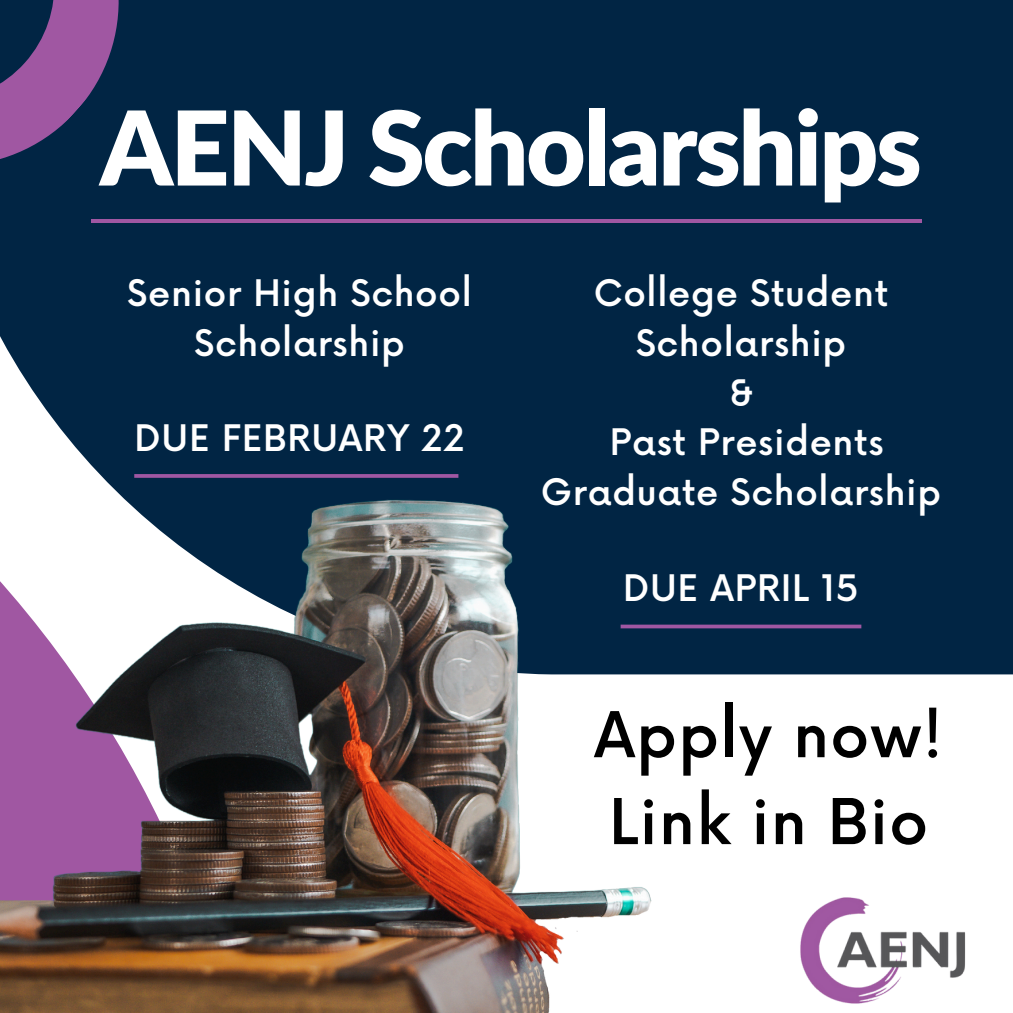
<style>
.page{position:relative;width:1013px;height:1013px;background:#fff}
.page>*{position:absolute;margin:0;border:0;box-sizing:border-box;transform-origin:0 0}
.t1{font:900 103px "Lato";letter-spacing:-.025em;color:#fff}
.t2{font:500 61.5px/86.9px "Now";letter-spacing:.02em;color:#000}
.t3{font:500 35.62px/49.8px "Now";letter-spacing:.02em;color:#fff;text-align:center}
</style>
<div class="page">
<div style="left:0;top:0;width:1012px;height:674px;background:#012544"></div>
<img style="left:0;top:392px;width:1012px;height:620px">
<img style="left:787px;top:888px;width:210px;height:124px">
<hr style="left:91px;top:219px;width:830px;height:3px;background:#a057a2">
<svg style="left:0;top:0;width:186px;height:223px"></svg>
<svg style="left:134px;top:474px;width:324px;height:4px"></svg>
<svg style="left:620px;top:624px;width:241px;height:4px"></svg>
<p class="t1" style="left:100px;top:84px;width:823px">AENJ Scholarships</p>
<h1 class="t3" style="left:127px;top:270px;width:346px">Senior High School<br>Scholarship</h1>
<p class="t3" style="left:593px;top:270px;width:296px">College Student<br>Scholarship</p>
<p class="t3" style="left:728px;top:370px;width:26px">&amp;</p>
<p class="t3" style="left:541px;top:419px;width:402px">Past Presidents<br>Graduate Scholarship</p>
<p class="t3" style="left:135px;top:415px;width:331px">DUE FEBRUARY 22</p>
<p class="t3" style="left:623px;top:566px;width:237px">DUE APRIL 15</p>
<p class="t2" style="left:594px;top:695px;width:350px">Apply now!<br>Link in Bio</p>
</div>
